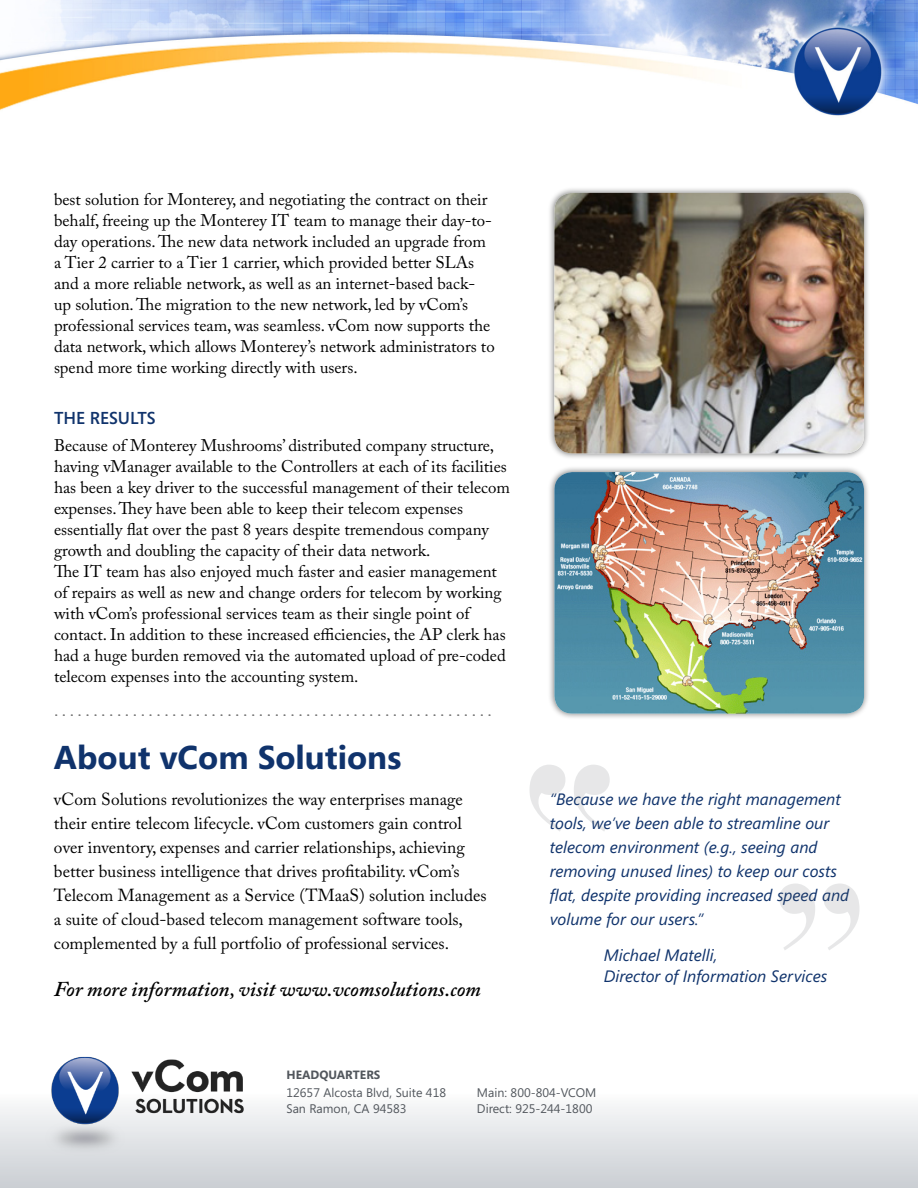
<style>
.page{position:relative;width:918px;height:1188px;background:#fff}
.page>*{position:absolute;margin:0;border:0;box-sizing:border-box;transform-origin:0 0}
.t1{font:700 33px "Segoe";color:#10336c}
.t2{font:italic 600 21px "Adobe Caslon Pro";color:#000}
.t3{font:17.25px/24px "Adobe Caslon Pro";color:#000}
.t4{font:600 17.25px "Segoe";color:#10336c}
.t5{font:16.8px/21px "Adobe Caslon Pro";color:#000}
.t6{font:italic 16.5px/24px "Segoe";color:#10336c}
.t7{font:12.45px "Segoe";color:#52575d}
.t8{font:700 12px "Segoe";color:#52575d}
</style>
<div class="page">
<div style="left:1px;top:1014px;width:917px;height:174px;background:linear-gradient(to bottom,#fff,#d3d6da)"></div>
<img style="left:0;top:0;width:918px;height:116px">
<img style="left:38px;top:1055px;width:208px;height:103px">
<svg style="left:779px;top:884px;width:81px;height:66px"></svg>
<svg style="left:530px;top:765px;width:80px;height:66px"></svg>
<div style="left:547px;top:186px;width:323px;height:273px;background:#000;opacity:.54"></div>
<img style="left:554px;top:193px;width:310px;height:260px">
<div style="left:547px;top:465px;width:323px;height:255px;background:#000;opacity:.54"></div>
<img style="left:554px;top:472px;width:310px;height:242px">
<p class="t5" style="left:54px;top:189px;width:442px">best solution for Monterey, and negotiating the contract on their behalf, freeing up the Monterey IT team to manage their day-to&shy;day operations. The new data network included an upgrade from a Tier 2 carrier to a Tier 1 carrier, which provided better SLAs and a more reliable network, as well as an internet-based back&shy;up solution. The migration to the new network, led by vCom’s professional services team, was seamless. vCom now supports the data network, which allows Monterey’s network administrators to spend more time working directly with users.</p>
<p class="t4" style="left:54px;top:406px;width:103px">THE RESULTS</p>
<p class="t5" style="left:54px;top:435px;width:457px">Because of Monterey Mushrooms’ distributed company structure, having vManager available to the Controllers at each of its facilities has been a key driver to the successful management of their telecom expenses. They have been able to keep their telecom expenses essentially flat over the past 8 years despite tremendous company growth and doubling the capacity of their data network.<br>The IT team has also enjoyed much faster and easier management of repairs as well as new and change orders for telecom by working with vCom’s professional services team as their single point of contact. In addition to these increased efficiencies, the AP clerk has had a huge burden removed via the automated upload of pre-coded telecom expenses into the accounting system.</p>
<p class="t3" style="left:54px;top:698px;width:439px">. . . . . . . . . . . . . . . . . . . . . . . . . . . . . . . . . . . . . . . . . . . . . . . . . . . . . . . .</p>
<h1 class="t1" style="left:54px;top:734px;width:349px">About vCom Solutions</h1>
<p class="t3" style="left:54px;top:787px;width:434px">vCom Solutions revolutionizes the way enterprises manage their entire telecom lifecycle. vCom customers gain control over inventory, expenses and carrier relationships, achieving better business intelligence that drives profitability. vCom’s Telecom Management as a Service (TMaaS) solution includes a suite of cloud-based telecom management software tools, complemented by a full portfolio of professional services.</p>
<p class="t2" style="left:54px;top:976px;width:429px">For more information, visit www.vcomsolutions.com</p>
<p class="t6" style="left:550px;top:787px;width:301px">“Because we have the right management tools, we’ve been able to streamline our telecom environment (e.g., seeing and removing unused lines) to keep our costs flat, despite providing increased speed and volume for our users.”</p>
<p class="t6" style="left:604px;top:944px;width:225px;line-height:21px">Michael Matelli,<br>Director of Information Services</p>
<p class="t8" style="left:286px;top:1066px;width:94px">Headquarters</p>
<p class="t7" style="left:286px;top:1084px;width:161px">12657 Alcosta Blvd, Suite 418</p>
<p class="t7" style="left:477px;top:1084px;width:121px">Main: 800-804-VCOM</p>
<p class="t7" style="left:286px;top:1100px;width:122px">San Ramon, CA 94583</p>
<p class="t7" style="left:477px;top:1100px;width:117px">Direct: 925-244-1800</p>
</div>
